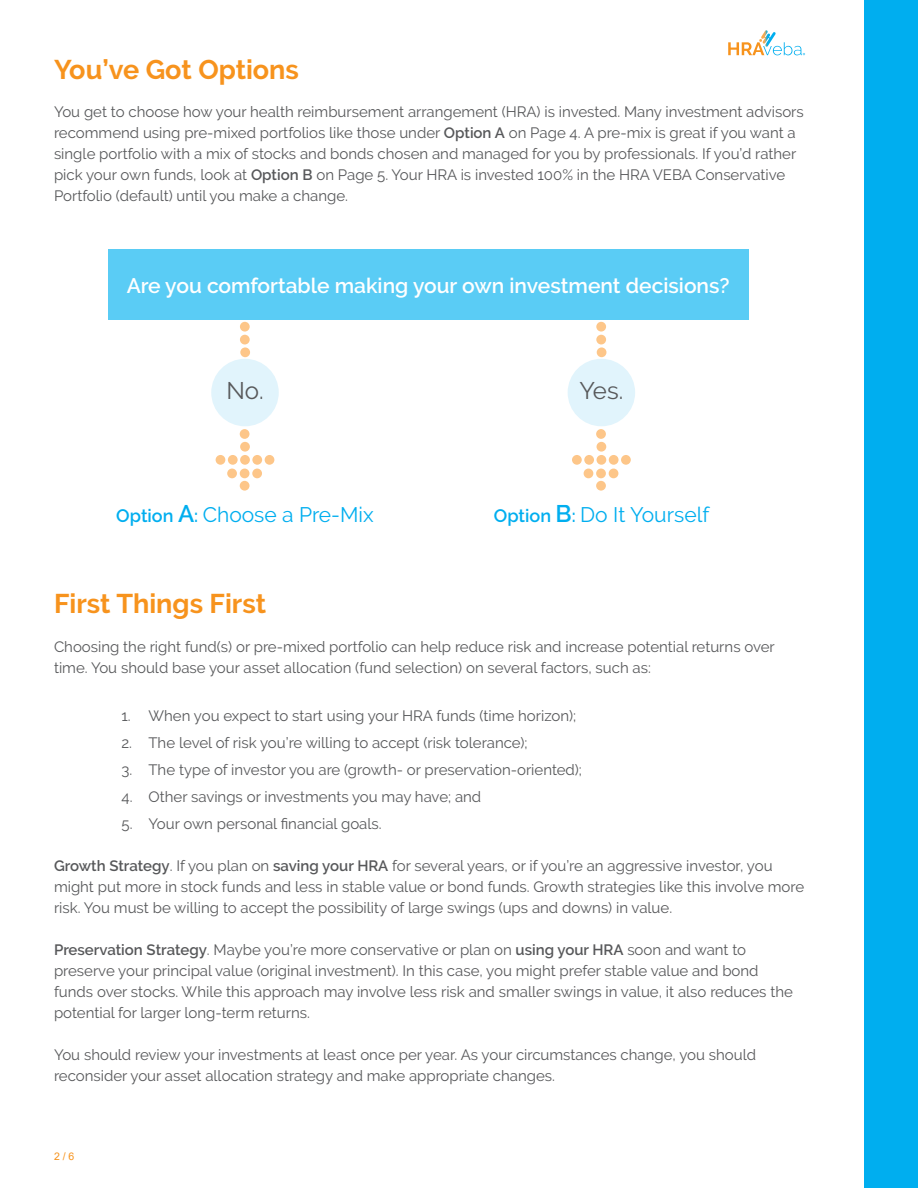
<style>
.page{position:relative;width:918px;height:1188px;background:#fff}
.page>*{position:absolute;margin:0;border:0;box-sizing:border-box;transform-origin:0 0}
.t1{font:700 27px "Raleway";color:#f7931d}
.t2{font:24px "Raleway";color:#57585a}
.t3{font:600 21px "Raleway";color:#fff}
.t4{font:21px "Raleway";color:#00aeef}
.t5{font:15px/21px "Raleway";color:#57585a}
.t6{font:10.5px "Arial";color:#f7931d}
.s1{font-weight:600}
.s2{font-weight:600;font-size:18px}
.s3{font-weight:600;font-size:24px}
</style>
<div class="page">
<div style="left:865px;top:0;width:53px;height:1188px;background:#00aeef"></div>
<svg style="left:728px;top:30px;width:77px;height:25px"></svg>
<svg style="left:572px;top:409px;width:59px;height:82px"></svg>
<svg style="left:596px;top:321px;width:10px;height:37px"></svg>
<div style="left:568px;top:359px;width:67px;height:67px;background:#e1f4fc;border-radius:50%"></div>
<svg style="left:216px;top:413px;width:58px;height:78px"></svg>
<svg style="left:240px;top:321px;width:10px;height:37px"></svg>
<div style="left:211px;top:359px;width:68px;height:67px;background:#e1f4fc;border-radius:50%"></div>
<div style="left:108px;top:249px;width:640px;height:71px;background:#5accf5"></div>
<p class="t1" style="left:54px;top:54px;width:247px">You’ve Got Options</p>
<p class="t5" style="left:54px;top:101px;width:751px">You get to choose how your health reimbursement arrangement (HRA) is invested. Many investment advisors recommend using pre-mixed portfolios like those under <span class="s1">Option A</span> on Page 4. A pre-mix is great if you want a single portfolio with a mix of stocks and bonds chosen and managed for you by professionals. If you’d rather pick your own funds, look at <span class="s1">Option B</span> on Page 5. Your HRA is invested 100% in the HRA VEBA Conservative Portfolio (default) until you make a change.</p>
<p class="t3" style="left:127px;top:274px;width:605px">Are you comfortable making your own investment decisions?</p>
<p class="t2" style="left:226px;top:377px;width:39px">No.</p>
<p class="t4" style="left:116px;top:503px;width:259px"><span class="s2">Option</span> <span class="s3">A</span><span class="s2">:</span> Choose a Pre-Mix</p>
<p class="t2" style="left:580px;top:377px;width:45px">Yes.</p>
<p class="t4" style="left:494px;top:503px;width:217px"><span class="s2">Option</span> <span class="s3">B</span><span class="s2">:</span> Do It Yourself</p>
<p class="t1" style="left:54px;top:588px;width:214px">First Things First</p>
<p class="t5" style="left:54px;top:636px;width:722px">Choosing the right fund(s) or pre-mixed portfolio can help reduce risk and increase potential returns over time. You should base your asset allocation (fund selection) on several factors, such as:</p>
<p class="t5" style="left:122px;top:705px;width:456px">1. When you expect to start using your HRA funds (time horizon);</p>
<p class="t5" style="left:122px;top:732px;width:408px">2. The level of risk you’re willing to accept (risk tolerance);</p>
<p class="t5" style="left:122px;top:759px;width:462px">3. The type of investor you are (growth- or preservation-oriented);</p>
<p class="t5" style="left:122px;top:786px;width:361px">4. Other savings or investments you may have; and</p>
<p class="t5" style="left:122px;top:813px;width:262px">5. Your own personal financial goals.</p>
<p class="t5" style="left:54px;top:855px;width:752px"><span class="s1">Growth Strategy</span>. If you plan on <span class="s1">saving your HRA</span> for several years, or if you’re an aggressive investor, you might put more in stock funds and less in stable value or bond funds. Growth strategies like this involve more risk. You must be willing to accept the possibility of large swings (ups and downs) in value.</p>
<p class="t5" style="left:54px;top:939px;width:740px"><span class="s1">Preservation Strategy</span>. Maybe you’re more conservative or plan on <span class="s1">using your HRA</span> soon and want to preserve your principal value (original investment). In this case, you might prefer stable value and bond funds over stocks. While this approach may involve less risk and smaller swings in value, it also reduces the potential for larger long-term returns.</p>
<p class="t5" style="left:54px;top:1044px;width:704px">You should review your investments at least once per year. As your circumstances change, you should reconsider your asset allocation strategy and make appropriate changes.</p>
<p class="t6" style="left:54px;top:1149px;width:22px">2 / 6</p>
</div>
